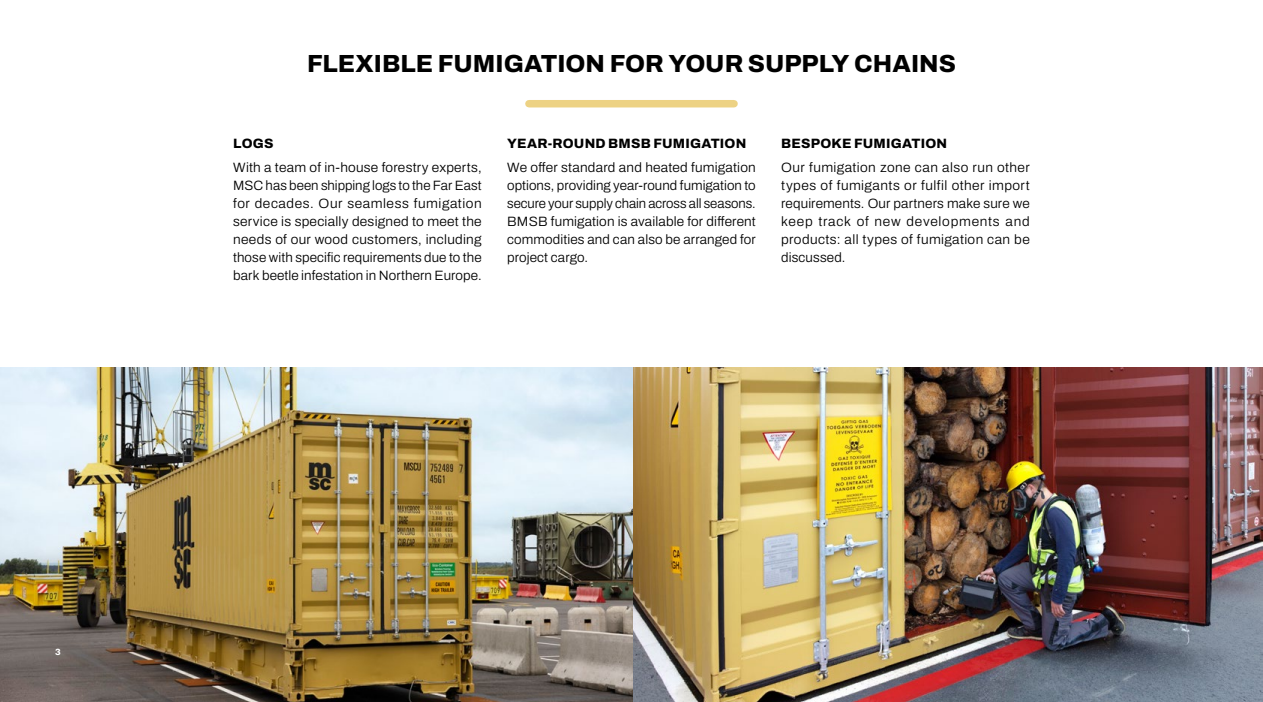
<style>
.page{position:relative;width:1263px;height:702px;background:#fff}
.page>*{position:absolute;margin:0;border:0;box-sizing:border-box;transform-origin:0 0}
.t1{font:800 24.75px "Archivo";color:#000}
.t2{font:300 13.5px/18px "Archivo";letter-spacing:.01em;color:#000;text-align:justify}
.t3{font:800 13.5px "Archivo";letter-spacing:.015em;color:#000}
.t4{font:800 9px "Archivo";color:#fff}
</style>
<div class="page">
<img style="left:632px;top:368px;width:631px;height:334px">
<img style="left:0;top:368px;width:632px;height:334px">
<div style="left:529px;top:100px;width:205px;height:7px;background:#edd284"></div>
<p class="t4" style="left:55px;top:644px;width:7px">3</p>
<h1 class="t1" style="left:307px;top:45px;width:650px">FLEXIBLE FUMIGATION FOR YOUR SUPPLY CHAINS</h1>
<p class="t3" style="left:233px;top:133px;width:42px">LOGS</p>
<p class="t2" style="left:233px;top:158px;width:250px">With a team of in-house forestry experts, MSC has been shipping logs to the Far East for decades. Our seamless fumigation service is specially designed to meet the needs of our wood customers, including those with specific requirements due to the bark beetle infestation in Northern Europe.</p>
<p class="t3" style="left:507px;top:133px;width:241px">YEAR-ROUND BMSB FUMIGATION</p>
<p class="t2" style="left:507px;top:158px;width:250px">We offer standard and heated fumigation options, providing year-round fumigation to secure your supply chain across all seasons.<br>BMSB fumigation is available for different commodities and can also be arranged for project cargo.</p>
<p class="t3" style="left:781px;top:133px;width:167px">BESPOKE FUMIGATION</p>
<p class="t2" style="left:781px;top:158px;width:250px">Our fumigation zone can also run other types of fumigants or fulfil other import requirements. Our partners make sure we keep track of new developments and products: all types of fumigation can be discussed.</p>
</div>
